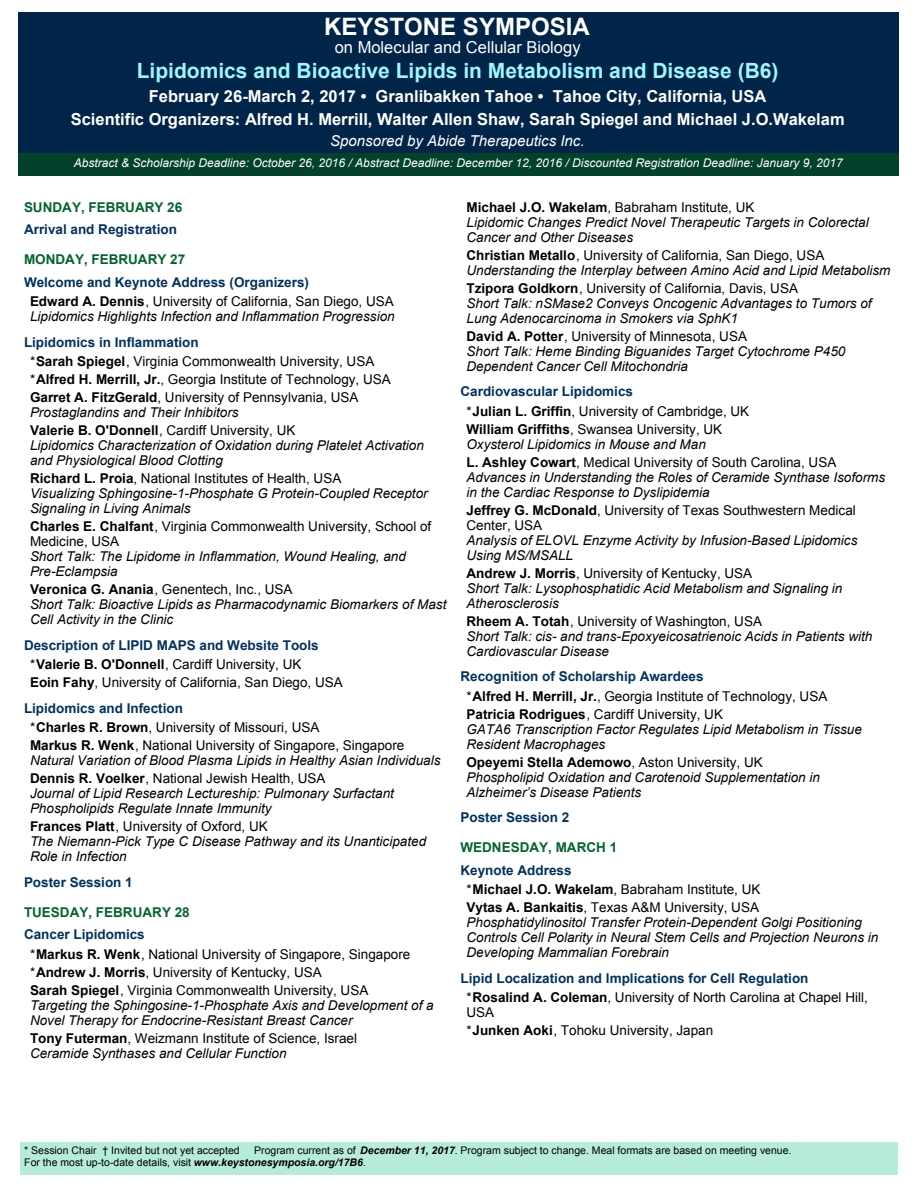
<style>
.page{position:relative;width:918px;height:1188px;background:#fff}
.page>*{position:absolute;margin:0;border:0;box-sizing:border-box;transform-origin:0 0}
.t1{font:700 24px "Arial";color:#fff}
.t2{font:700 21px "Arial";color:#9df7fd}
.t3{font:700 16.5px/22.5px "Arial";color:#fff;text-align:center}
.t4{font:16.5px "Arial";color:#fff}
.t5{font:italic 15px "Arial";color:#fff}
.t6{font:italic 13.5px/15px "Arial";color:#000}
.t7{font:13.5px/19.5px "Arial";color:#000}
.t8{font:700 13.5px/19.5px "Arial";color:#003260}
.t9{font:700 13.5px "Arial";color:#00652e}
.t10{font:italic 12px "Arial";color:#fff}
.t11{font:10.5px/12px "Arial";color:#000}
.s1{color:#000}
.s2{font-weight:400;color:#000}
.s3{font-weight:700;color:#003260}
.s4{font-weight:700}
.s5{font-weight:700;font-style:normal}
.s6{font-style:normal}
.s7{font-weight:700;font-style:italic}
</style>
<div class="page">
<div style="left:20px;top:1142px;width:877px;height:33px;background:#b7ecd8"></div>
<div style="left:18px;top:12px;width:881px;height:141px;background:#012548"></div>
<div style="left:18px;top:153px;width:881px;height:23px;background:#02412a"></div>
<h1 class="t1" style="left:324px;top:17px;width:267px">KEYSTONE SYMPOSIA</h1>
<p class="t4" style="left:335px;top:40px;width:247px">on Molecular and Cellular Biology</p>
<h2 class="t2" style="left:137px;top:63px;width:643px">Lipidomics and Bioactive Lipids in Metabolism and Disease (B6)</h2>
<p class="t3" style="left:71px;top:86px;width:775px">February 26-March 2, 2017 • Granlibakken Tahoe • Tahoe City, California, USA<br>Scientific Organizers: Alfred H. Merrill, Walter Allen Shaw, Sarah Spiegel and Michael J.O.Wakelam</p>
<p class="t5" style="left:330px;top:135px;width:256px">Sponsored by Abide Therapeutics Inc.</p>
<p class="t10" style="left:74px;top:158px;width:771px">Abstract &amp; Scholarship Deadline: October 26, 2016 / Abstract Deadline: December 12, 2016 / Discounted Registration Deadline: January 9, 2017</p>
<p class="t9" style="left:24px;top:202px;width:160px">SUNDAY, FEBRUARY 26</p>
<p class="t8" style="left:24px;top:221px;width:155px">Arrival and Registration</p>
<p class="t9" style="left:24px;top:254px;width:163px">MONDAY, FEBRUARY 27</p>
<p class="t8" style="left:30px;top:273px;width:365px;text-indent:-6px">Welcome and Keynote Address (Organizers)<br><span class="s1">Edward A. Dennis</span><span class="s2">, University of California, San Diego, USA</span></p>
<p class="t6" style="left:30px;top:310px;width:366px">Lipidomics Highlights Infection and Inflammation Progression</p>
<p class="t7" style="left:30px;top:333px;width:346px;text-indent:-6px"><span class="s3">Lipidomics in Inflammation<br></span>*<span class="s4">Sarah Spiegel</span>, Virginia Commonwealth University, USA</p>
<p class="t7" style="left:30px;top:372px;width:362px;line-height:18px">*<span class="s4">Alfred H. Merrill, Jr.</span>, Georgia Institute of Technology, USA<br><span class="s4">Garret A. FitzGerald</span>, University of Pennsylvania, USA</p>
<p class="t6" style="left:30px;top:404px;width:267px;line-height:18px">Prostaglandins and Their Inhibitors<br><span class="s5">Valerie B. O'Donnell</span><span class="s6">, Cardiff University, UK</span></p>
<p class="t6" style="left:30px;top:439px;width:395px">Lipidomics Characterization of Oxidation during Platelet Activation and Physiological Blood Clotting</p>
<p class="t6" style="left:30px;top:472px;width:399px"><span class="s5">Richard L. Proia</span><span class="s6">, National Institutes of Health, USA<br></span>Visualizing Sphingosine-1-Phosphate G Protein-Coupled Receptor<br>Signaling in Living Animals</p>
<p class="t7" style="left:30px;top:520px;width:403px;line-height:15px"><span class="s4">Charles E. Chalfant</span>, Virginia Commonwealth University, School of<br>Medicine, USA</p>
<p class="t6" style="left:30px;top:550px;width:377px">Short Talk: The Lipidome in Inflammation, Wound Healing, and<br>Pre-Eclampsia</p>
<p class="t6" style="left:30px;top:583px;width:418px"><span class="s5">Veronica G. Anania</span><span class="s6">, Genentech, Inc., USA<br></span>Short Talk: Bioactive Lipids as Pharmacodynamic Biomarkers of Mast<br>Cell Activity in the Clinic</p>
<p class="t8" style="left:30px;top:636px;width:290px;text-indent:-6px">Description of LIPID MAPS and Website Tools <span class="s2">*</span><span class="s1">Valerie B. O'Donnell</span><span class="s2">, Cardiff University, UK</span></p>
<p class="t7" style="left:24px;top:671px;width:320px;line-height:25.5px;text-indent:6px"><span class="s4">Eoin Fahy</span>, University of California, San Diego, USA<br><span class="s3">Lipidomics and Infection</span></p>
<p class="t7" style="left:30px;top:720px;width:376px;line-height:18px">*<span class="s4">Charles R. Brown</span>, University of Missouri, USA<br><span class="s4">Markus R. Wenk</span>, National University of Singapore, Singapore</p>
<p class="t6" style="left:30px;top:752px;width:412px;line-height:18px">Natural Variation of Blood Plasma Lipids in Healthy Asian Individuals<br><span class="s5">Dennis R. Voelker</span><span class="s6">, National Jewish Health, USA</span></p>
<p class="t6" style="left:30px;top:787px;width:365px">Journal of Lipid Research Lectureship: Pulmonary Surfactant<br>Phospholipids Regulate Innate Immunity</p>
<p class="t6" style="left:30px;top:820px;width:398px"><span class="s5">Frances Platt</span><span class="s6">, University of Oxford, UK<br></span>The Niemann-Pick Type C Disease Pathway and its Unanticipated<br>Role in Infection</p>
<p class="t8" style="left:24px;top:873px;width:110px">Poster Session 1</p>
<p class="t9" style="left:24px;top:907px;width:167px">TUESDAY, FEBRUARY 28</p>
<p class="t7" style="left:30px;top:926px;width:382px;text-indent:-6px"><span class="s3">Cancer Lipidomics<br></span>*<span class="s4">Markus R. Wenk</span>, National University of Singapore, Singapore</p>
<p class="t7" style="left:30px;top:964px;width:340px;line-height:18px">*<span class="s4">Andrew J. Morris</span>, University of Kentucky, USA<br><span class="s4">Sarah Spiegel</span>, Virginia Commonwealth University, USA</p>
<p class="t6" style="left:30px;top:998px;width:405px">Targeting the Sphingosine-1-Phosphate Axis and Development of a<br>Novel Therapy for Endocrine-Resistant Breast Cancer</p>
<p class="t6" style="left:30px;top:1031px;width:329px"><span class="s5">Tony Futerman</span><span class="s6">, Weizmann Institute of Science, Israel<br></span>Ceramide Synthases and Cellular Function</p>
<p class="t6" style="left:466px;top:200px;width:404px"><span class="s5">Michael J.O. Wakelam</span><span class="s6">, Babraham Institute, UK<br></span>Lipidomic Changes Predict Novel Therapeutic Targets in Colorectal<br>Cancer and Other Diseases</p>
<p class="t6" style="left:466px;top:248px;width:425px"><span class="s5">Christian Metallo</span><span class="s6">, University of California, San Diego, USA<br></span>Understanding the Interplay between Amino Acid and Lipid Metabolism</p>
<p class="t6" style="left:466px;top:281px;width:407px"><span class="s5">Tzipora Goldkorn</span><span class="s6">, University of California, Davis, USA<br></span>Short Talk: nSMase2 Conveys Oncogenic Advantages to Tumors of<br>Lung Adenocarcinoma in Smokers via SphK1</p>
<p class="t6" style="left:466px;top:329px;width:380px"><span class="s5">David A. Potter</span><span class="s6">, University of Minnesota, USA<br></span>Short Talk: Heme Binding Biguanides Target Cytochrome P450<br>Dependent Cancer Cell Mitochondria</p>
<p class="t7" style="left:466px;top:383px;width:284px;text-indent:-6px"><span class="s3">Cardiovascular Lipidomics<br></span>*<span class="s4">Julian L. Griffin</span>, University of Cambridge, UK</p>
<p class="t6" style="left:466px;top:422px;width:257px"><span class="s5">William Griffiths</span><span class="s6">, Swansea University, UK<br></span>Oxysterol Lipidomics in Mouse and Man</p>
<p class="t6" style="left:466px;top:455px;width:420px"><span class="s5">L. Ashley Cowart</span><span class="s6">, Medical University of South Carolina, USA<br></span>Advances in Understanding the Roles of Ceramide Synthase Isoforms in the Cardiac Response to Dyslipidemia</p>
<p class="t7" style="left:466px;top:504px;width:391px;line-height:15px"><span class="s4">Jeffrey G. McDonald</span>, University of Texas Southwestern Medical<br>Center, USA</p>
<p class="t6" style="left:466px;top:533px;width:392px">Analysis of ELOVL Enzyme Activity by Infusion-Based Lipidomics<br>Using MS/MSALL</p>
<p class="t6" style="left:466px;top:566px;width:377px"><span class="s5">Andrew J. Morris</span><span class="s6">, University of Kentucky, USA<br></span>Short Talk: Lysophosphatidic Acid Metabolism and Signaling in<br>Atherosclerosis</p>
<p class="t6" style="left:466px;top:614px;width:407px"><span class="s5">Rheem A. Totah</span><span class="s6">, University of Washington, USA<br></span>Short Talk: cis- and trans-Epoxyeicosatrienoic Acids in Patients with<br>Cardiovascular Disease</p>
<p class="t7" style="left:466px;top:668px;width:362px;text-indent:-6px"><span class="s3">Recognition of Scholarship Awardees<br></span>*<span class="s4">Alfred H. Merrill, Jr.</span>, Georgia Institute of Technology, USA</p>
<p class="t6" style="left:466px;top:707px;width:397px"><span class="s5">Patricia Rodrigues</span><span class="s6">, Cardiff University, UK<br></span>GATA6 Transcription Factor Regulates Lipid Metabolism in Tissue<br>Resident Macrophages</p>
<p class="t6" style="left:466px;top:755px;width:355px"><span class="s5">Opeyemi Stella Ademowo</span><span class="s6">, Aston University, UK<br></span>Phospholipid Oxidation and Carotenoid Supplementation in<br>Alzheimer’s Disease Patients</p>
<p class="t8" style="left:460px;top:809px;width:110px">Poster Session 2</p>
<p class="t9" style="left:460px;top:842px;width:158px">WEDNESDAY, MARCH 1</p>
<p class="t7" style="left:466px;top:861px;width:296px;text-indent:-6px"><span class="s3">Keynote Address<br></span>*<span class="s4">Michael J.O. Wakelam</span>, Babraham Institute, UK</p>
<p class="t6" style="left:466px;top:901px;width:413px"><span class="s5">Vytas A. Bankaitis</span><span class="s6">, Texas A&amp;M University, USA </span>Phosphatidylinositol Transfer Protein-Dependent Golgi Positioning Controls Cell Polarity in Neural Stem Cells and Projection Neurons in Developing Mammalian Forebrain</p>
<p class="t8" style="left:466px;top:969px;width:403px;text-indent:-6px">Lipid Localization and Implications for Cell Regulation <span class="s2">*</span><span class="s1">Rosalind A. Coleman</span><span class="s2">, University of North Carolina at Chapel Hill,</span></p>
<p class="t7" style="left:466px;top:1005px;width:248px;line-height:18px">USA<br>*<span class="s4">Junken Aoki</span>, Tohoku University, Japan</p>
<p class="t11" style="left:24px;top:1145px;width:217px">* Session Chair † Invited but not yet accepted</p>
<p class="t11" style="left:24px;top:1145px;width:769px;text-indent:230px">Program current as of <span class="s7">December 11, 2017</span>. Program subject to change. Meal formats are based on meeting venue.<br>For the most up-to-date details, visit <span class="s7">www.keystonesymposia.org/17B6</span>.</p>
</div>
